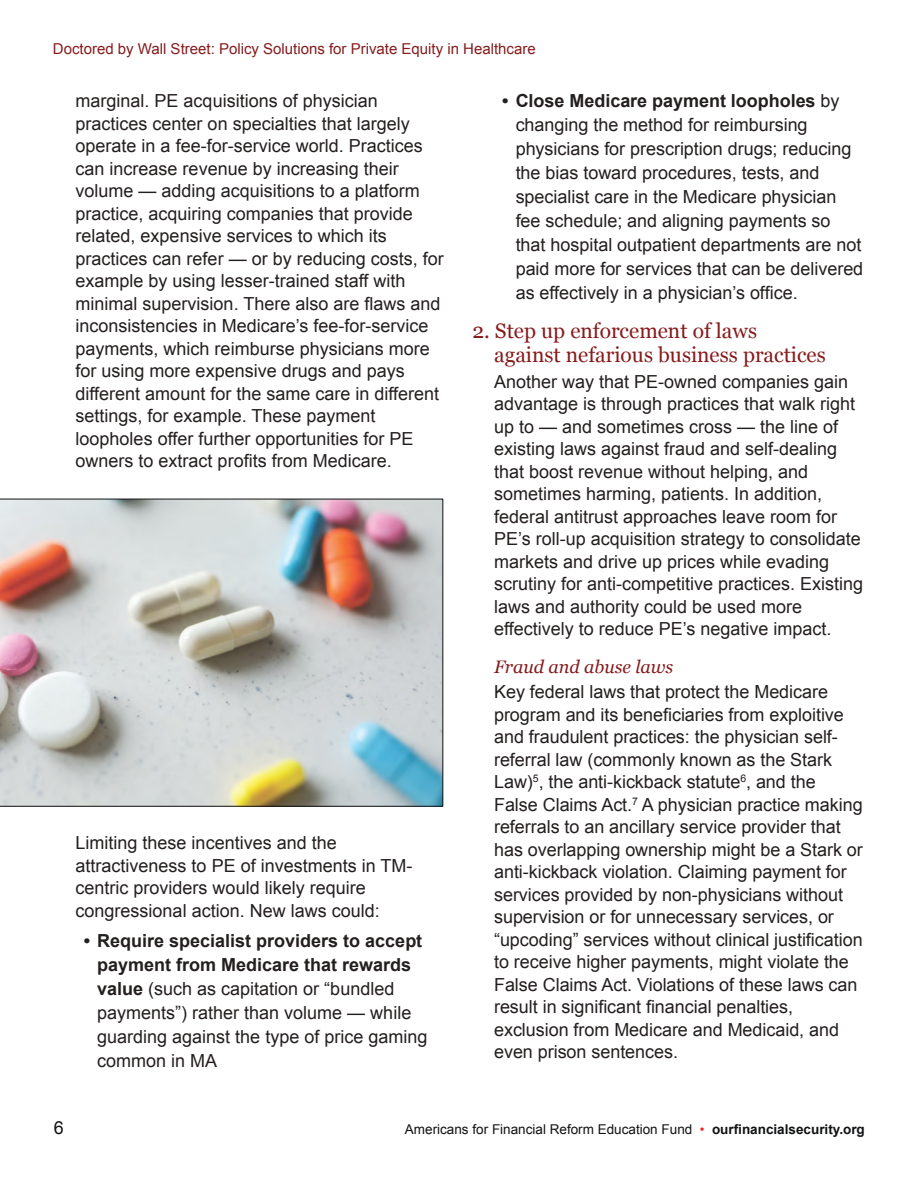
<style>
.page{position:relative;width:918px;height:1188px;background:#fff}
.page>*{position:absolute;margin:0;border:0;box-sizing:border-box;transform-origin:0 0}
.t1{font:21px/24px "Georgia";color:#861b1d}
.t2{font:18px/22.5px "Arial";color:#241f1f}
.t3{font:italic 18px "Georgia";color:#861b1d}
.t4{font:18px "Arial";color:#111213}
.t5{font:15px "Arial";color:#861b1d}
.t6{font:13.5px "Arial";color:#111213}
.s1{font-weight:700}
.s2{color:#f02723}
</style>
<div class="page">
<img style="left:0;top:499px;width:443px;height:308px">
<p class="t5" style="left:53px;top:43px;width:484px">Doctored by Wall Street: Policy Solutions for Private Equity in Healthcare</p>
<p class="t2" style="left:76px;top:91px;width:370px">marginal. PE acquisitions of physician practices center on specialties that largely operate in a fee-for-service world. Practices can increase revenue by increasing their volume — adding acquisitions to a platform practice, acquiring companies that provide related, expensive services to which its practices can refer — or by reducing costs, for example by using lesser-trained staff with minimal supervision. There also are flaws and inconsistencies in Medicare’s fee-for-service payments, which reimburse physicians more for using more expensive drugs and pays different amount for the same care in different settings, for example. These payment loopholes offer further opportunities for PE owners to extract profits from Medicare.</p>
<p class="t2" style="left:76px;top:833px;width:338px">Limiting these incentives and the attractiveness to PE of investments in TM&shy;centric providers would likely require congressional action. New laws could:</p>
<p class="t2" style="left:97px;top:930px;width:332px;line-height:24px;text-indent:-14px"><span class="s1">• Require specialist providers to accept payment from Medicare that rewards value</span> (such as capitation or “bundled payments”) rather than volume — while guarding against the type of price gaming common in MA</p>
<p class="t2" style="left:516px;top:91px;width:349px;line-height:24px;text-indent:-14px"><span class="s1">• Close Medicare payment loopholes</span> by changing the method for reimbursing physicians for prescription drugs; reducing the bias toward procedures, tests, and specialist care in the Medicare physician fee schedule; and aligning payments so that hospital outpatient departments are not paid more for services that can be delivered as effectively in a physician’s office.</p>
<p class="t1" style="left:494px;top:321px;width:333px;text-indent:-22px">2. Step up enforcement of laws against nefarious business practices</p>
<p class="t2" style="left:494px;top:372px;width:371px">Another way that PE-owned companies gain advantage is through practices that walk right up to — and sometimes cross — the line of existing laws against fraud and self-dealing that boost revenue without helping, and sometimes harming, patients. In addition, federal antitrust approaches leave room for PE’s roll-up acquisition strategy to consolidate markets and drive up prices while evading scrutiny for anti-competitive practices. Existing laws and authority could be used more effectively to reduce PE’s negative impact.</p>
<p class="t3" style="left:494px;top:659px;width:181px">Fraud and abuse laws</p>
<p class="t2" style="left:494px;top:682px;width:370px">Key federal laws that protect the Medicare program and its beneficiaries from exploitive and fraudulent practices: the physician self&shy;referral law (commonly known as the Stark Law)<sup>5</sup>, the anti-kickback statute<sup>6</sup>, and the False Claims Act.<sup>7</sup> A physician practice making referrals to an ancillary service provider that has overlapping ownership might be a Stark or anti-kickback violation. Claiming payment for services provided by non-physicians without supervision or for unnecessary services, or “upcoding” services without clinical justification to receive higher payments, might violate the False Claims Act. Violations of these laws can result in significant financial penalties, exclusion from Medicare and Medicaid, and even prison sentences.</p>
<p class="t4" style="left:54px;top:1121px;width:12px">6</p>
<p class="t6" style="left:405px;top:1124px;width:461px">Americans for Financial Reform Education Fund <span class="s2">•</span> <span class="s1">ourfinancialsecurity.org</span></p>
</div>
